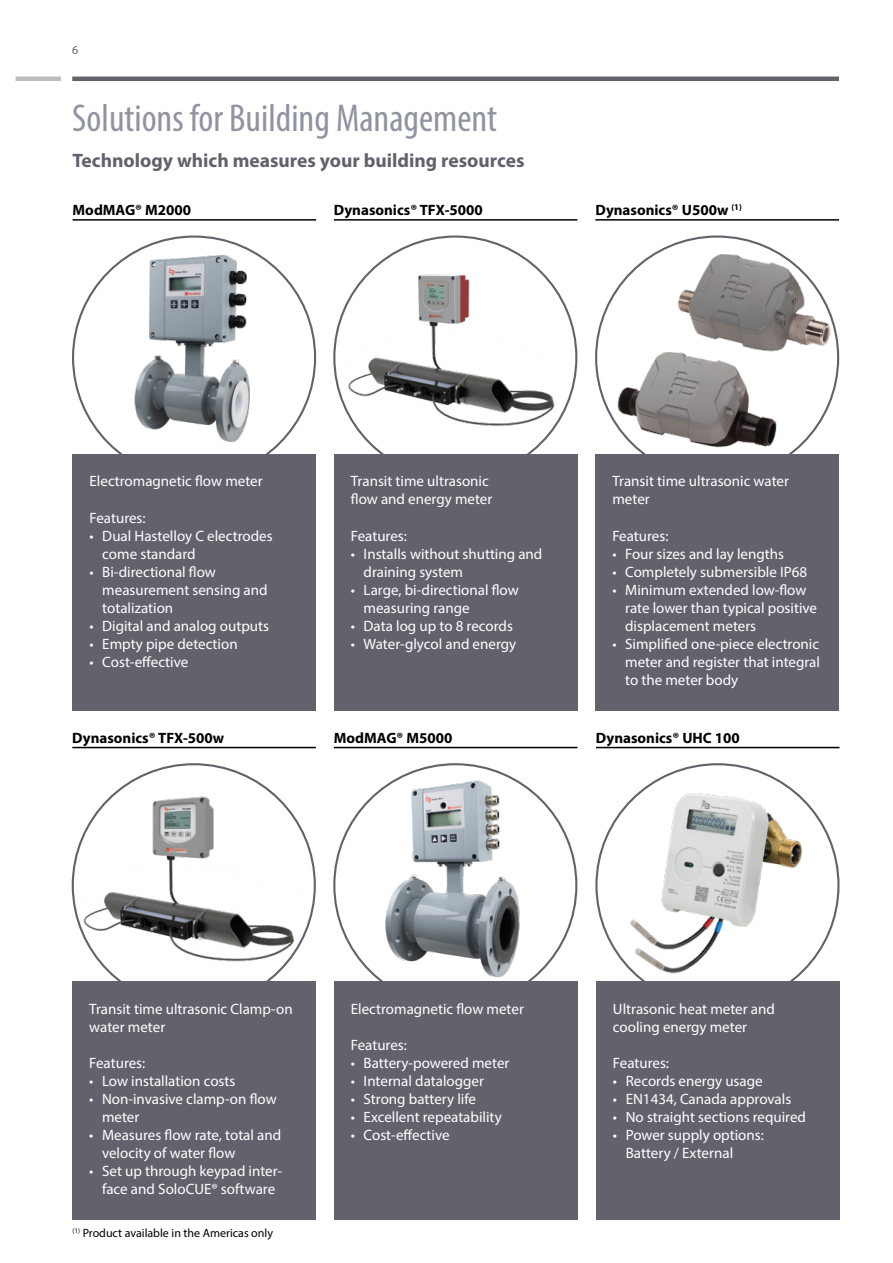
<style>
.page{position:relative;width:893px;height:1263px;background:#fff}
.page>*{position:absolute;margin:0;border:0;box-sizing:border-box;transform-origin:0 0}
.t1{font:condensed 39px "Myriad Pro";color:#9094a1}
.t2{font:700 19.5px "Myriad Pro";color:#62626c}
.t3{font:15px/18px "Myriad Pro";color:#fff}
.t4{font:700 15px "Myriad Pro";color:#000}
.t5{font:12px "Myriad Pro";color:#000}
.t6{font:12px "Myriad Pro";color:#62626c}
</style>
<div class="page">
<hr style="left:72px;top:77px;width:767px;height:4px;background:#62626c">
<hr style="left:16px;top:77px;width:45px;height:4px;background:#bcbcbc">
<img style="left:621px;top:789px;width:193px;height:193px">
<img style="left:343px;top:271px;width:225px;height:160px">
<img style="left:599px;top:352px;width:178px;height:97px">
<img style="left:672px;top:247px;width:164px;height:110px">
<img style="left:82px;top:775px;width:230px;height:191px">
<img style="left:73px;top:764px;width:242px;height:242px;border-radius:121px">
<img style="left:334px;top:764px;width:242px;height:242px;border-radius:121px">
<img style="left:73px;top:237px;width:242px;height:242px;border-radius:121px">
<img style="left:374px;top:776px;width:163px;height:206px">
<img style="left:118px;top:251px;width:152px;height:194px">
<hr style="left:596px;top:747px;width:243px;height:1px;background:#000">
<div style="left:596px;top:982px;width:243px;height:238px;background:#62626c"></div>
<hr style="left:334px;top:219px;width:243px;height:2px;background:#000">
<div style="left:334px;top:454px;width:243px;height:256px;background:#62626c"></div>
<hr style="left:595px;top:219px;width:244px;height:2px;background:#000">
<div style="left:595px;top:454px;width:244px;height:256px;background:#62626c"></div>
<hr style="left:72px;top:747px;width:244px;height:1px;background:#000">
<div style="left:72px;top:982px;width:244px;height:238px;background:#62626c"></div>
<hr style="left:334px;top:747px;width:243px;height:1px;background:#000">
<div style="left:334px;top:982px;width:243px;height:238px;background:#62626c"></div>
<hr style="left:73px;top:219px;width:243px;height:2px;background:#000">
<div style="left:73px;top:454px;width:243px;height:256px;background:#62626c"></div>
<p class="t6" style="left:72px;top:43px;width:8px">6</p>
<h1 class="t1" style="left:72px;top:95px;width:426px">Solutions for Building Management</h1>
<h2 class="t2" style="left:73px;top:148px;width:453px">Technology which measures your building resources</h2>
<p class="t4" style="left:73px;top:200px;width:120px">ModMAG® M2000</p>
<p class="t4" style="left:334px;top:200px;width:150px">Dynasonics® TFX-5000</p>
<p class="t4" style="left:595px;top:200px;width:148px">Dynasonics® U500w <sup>(1)</sup></p>
<p class="t3" style="left:90px;top:472px;width:175px">Electromagnetic flow meter</p>
<p class="t3" style="left:90px;top:508px;width:58px">Features:</p>
<p class="t3" style="left:102px;top:526px;width:172px;text-indent:-13px">• Dual Hastelloy C electrodes come standard</p>
<p class="t3" style="left:102px;top:562px;width:167px;text-indent:-13px">• Bi-directional flow measurement sensing and totalization</p>
<p class="t3" style="left:90px;top:616px;width:181px">• Digital and analog outputs</p>
<p class="t3" style="left:90px;top:634px;width:150px">• Empty pipe detection</p>
<p class="t3" style="left:90px;top:652px;width:100px">• Cost-effective</p>
<p class="t4" style="left:72px;top:728px;width:154px">Dynasonics® TFX-500w</p>
<p class="t3" style="left:351px;top:472px;width:143px">Transit time ultrasonic flow and energy meter</p>
<p class="t3" style="left:351px;top:526px;width:58px">Features:</p>
<p class="t3" style="left:364px;top:544px;width:180px;text-indent:-13px">• Installs without shutting and draining system</p>
<p class="t3" style="left:364px;top:580px;width:157px;text-indent:-13px">• Large, bi-directional flow measuring range</p>
<p class="t3" style="left:351px;top:616px;width:164px">• Data log up to 8 records</p>
<p class="t3" style="left:351px;top:634px;width:167px">• Water-glycol and energy</p>
<p class="t4" style="left:334px;top:728px;width:120px">ModMAG® M5000</p>
<p class="t3" style="left:612px;top:472px;width:178px">Transit time ultrasonic water meter</p>
<p class="t3" style="left:612px;top:526px;width:58px">Features:</p>
<p class="t3" style="left:612px;top:544px;width:173px">• Four sizes and lay lengths</p>
<p class="t3" style="left:612px;top:562px;width:196px">• Completely submersible IP68</p>
<p class="t3" style="left:625px;top:580px;width:193px;text-indent:-13px">• Minimum extended low-flow rate lower than typical positive displacement meters</p>
<p class="t3" style="left:625px;top:634px;width:196px;text-align:justify;text-indent:-13px">• Simplified one-piece electronic meter and register that integral to the meter body</p>
<p class="t4" style="left:596px;top:728px;width:145px">Dynasonics® UHC 100</p>
<p class="t3" style="left:89px;top:1000px;width:205px">Transit time ultrasonic Clamp-on water meter</p>
<p class="t3" style="left:89px;top:1054px;width:58px">Features:</p>
<p class="t3" style="left:89px;top:1072px;width:148px">• Low installation costs</p>
<p class="t3" style="left:102px;top:1090px;width:176px;text-indent:-13px">• Non-invasive clamp-on flow meter</p>
<p class="t3" style="left:102px;top:1126px;width:181px;text-indent:-13px">• Measures flow rate, total and velocity of water flow</p>
<p class="t3" style="left:89px;top:1162px;width:194px;text-align:center">• Set up through keypad inter&shy;face and SoloCUE® software</p>
<p class="t5" style="left:73px;top:1226px;width:202px"><sup>(1)</sup> Product available in the Americas only</p>
<p class="t3" style="left:351px;top:1000px;width:175px">Electromagnetic flow meter</p>
<p class="t3" style="left:351px;top:1036px;width:58px">Features:</p>
<p class="t3" style="left:351px;top:1054px;width:160px">• Battery-powered meter</p>
<p class="t3" style="left:351px;top:1072px;width:135px">• Internal datalogger</p>
<p class="t3" style="left:351px;top:1090px;width:127px">• Strong battery life</p>
<p class="t3" style="left:351px;top:1108px;width:152px">• Excellent repeatability</p>
<p class="t3" style="left:351px;top:1126px;width:100px">• Cost-effective</p>
<p class="t3" style="left:613px;top:1000px;width:163px">Ultrasonic heat meter and cooling energy meter</p>
<p class="t3" style="left:613px;top:1054px;width:58px">Features:</p>
<p class="t3" style="left:613px;top:1072px;width:151px">• Records energy usage</p>
<p class="t3" style="left:613px;top:1090px;width:180px">• EN1434, Canada approvals</p>
<p class="t3" style="left:613px;top:1108px;width:195px">• No straight sections required</p>
<p class="t3" style="left:626px;top:1126px;width:140px;text-indent:-13px">• Power supply options:<br>Battery / External</p>
</div>
